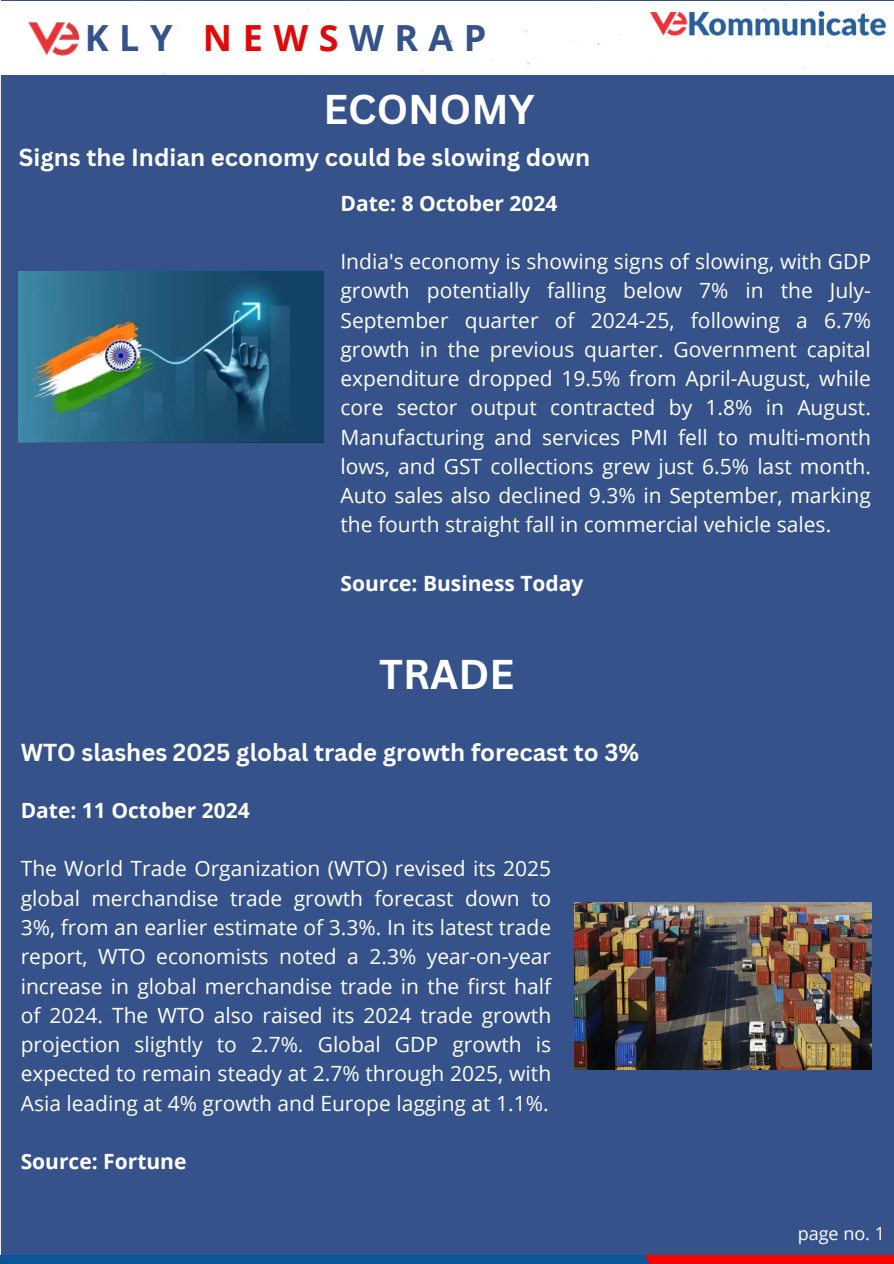
<style>
.page{position:relative;width:894px;height:1264px;background:#fff}
.page>*{position:absolute;margin:0;border:0;box-sizing:border-box;transform-origin:0 0}
.t1{font:700 40.5px "Canva Sans";color:#fff}
.t2{font:700 36px "Open Sans";letter-spacing:.29em;color:#36528b}
.t3{font:700 23.85px "Canva Sans";color:#fff}
.t4{font:21px/29.2px "Open Sans";color:#fff;text-align:justify}
.t5{font:700 21px "Open Sans";color:#fff}
.t6{font:18px "Open Sans";color:#fefefe}
.s1{color:#e00909}
</style>
<div class="page">
<div style="left:1px;top:0;width:892px;height:1263px;background:#36528b"></div>
<div style="left:1px;top:2px;width:892px;height:73px;background:#fff"></div>
<img style="left:0;top:1255px;width:893px;height:8px">
<img style="left:27px;top:22px;width:53px;height:35px">
<img style="left:647px;top:12px;width:238px;height:27px">
<img style="left:19px;top:271px;width:305px;height:171px">
<img style="left:574px;top:902px;width:297px;height:166px">
<p class="t2" style="left:85px;top:13px;width:403px">KLY <span class="s1">NEWS</span>WRAP</p>
<p class="t1" style="left:323px;top:80px;width:213px">ECONOMY</p>
<p class="t3" style="left:19px;top:140px;width:572px">Signs the Indian economy could be slowing down</p>
<h4 class="t5" style="left:340px;top:188px;width:218px">Date: 8 October 2024</h4>
<h5 class="t4" style="left:340px;top:246px;width:532px">India's economy is showing signs of slowing, with GDP growth potentially falling below 7% in the July-September quarter of 2024-25, following a 6.7% growth in the previous quarter. Government capital expenditure dropped 19.5% from April-August, while core sector output contracted by 1.8% in August.<br>Manufacturing and services PMI fell to multi-month lows, and GST collections grew just 6.5% last month.<br>Auto sales also declined 9.3% in September, marking the fourth straight fall in commercial vehicle sales.</h5>
<h4 class="t5" style="left:340px;top:568px;width:244px">Source: Business Today</h4>
<p class="t1" style="left:379px;top:645px;width:136px">TRADE</p>
<p class="t3" style="left:21px;top:735px;width:620px">WTO slashes 2025 global trade growth forecast to 3%</p>
<p class="t5" style="left:21px;top:795px;width:230px">Date: 11 October 2024</p>
<h2 class="t4" style="left:21px;top:853px;width:532px">The World Trade Organization (WTO) revised its 2025 global merchandise trade growth forecast down to 3%, from an earlier estimate of 3.3%. In its latest trade report, WTO economists noted a 2.3% year-on-year increase in global merchandise trade in the first half of 2024. The WTO also raised its 2024 trade growth projection slightly to 2.7%. Global GDP growth is expected to remain steady at 2.7% through 2025, with Asia leading at 4% growth and Europe lagging at 1.1%.</h2>
<p class="t5" style="left:21px;top:1146px;width:167px">Source: Fortune</p>
<h3 class="t6" style="left:797px;top:1220px;width:89px">page no. 1</h3>
</div>
